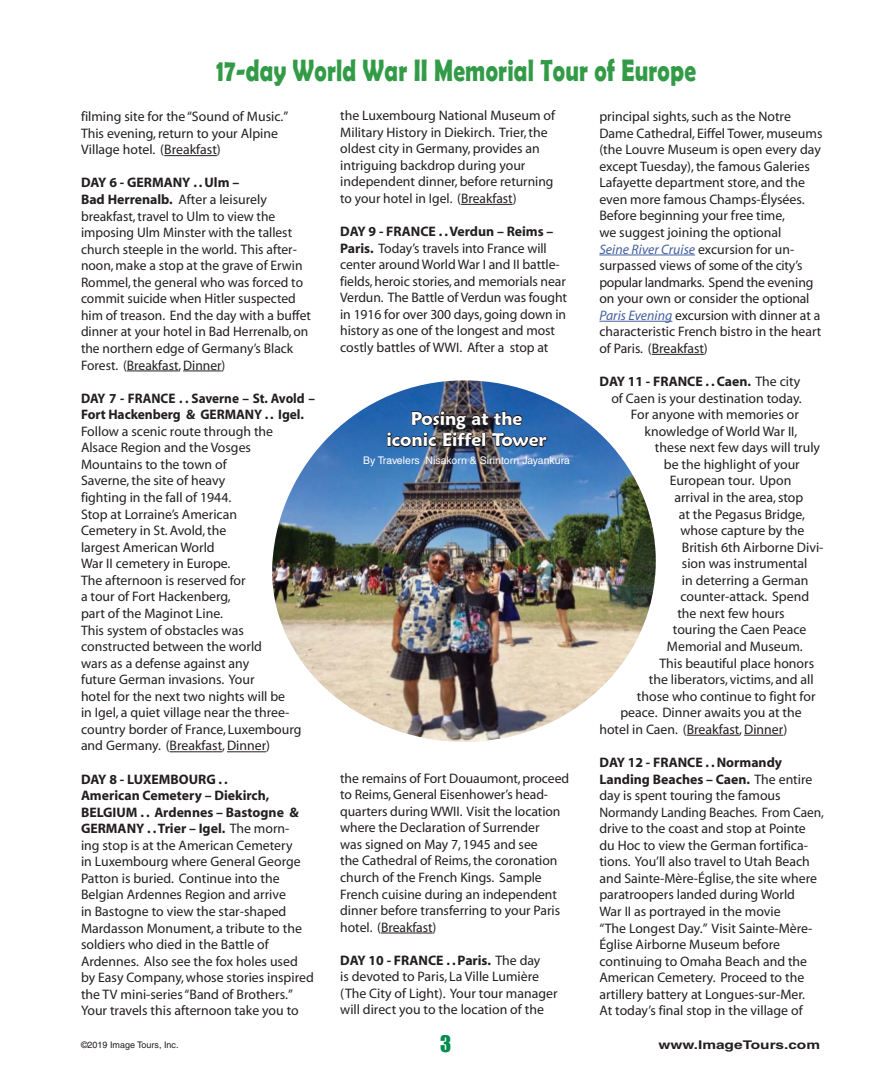
<style>
.page{position:relative;width:891px;height:1080px;background:#fff}
.page>*{position:absolute;margin:0;border:0;box-sizing:border-box;transform-origin:0 0}
.t1{font:700 31.05px "Berlin Sans FB Demi";letter-spacing:.01em;color:#339b47;scale:.75 1}
.t2{font:21px "Impact";color:#008c4d}
.t3{font:600 18px/21.6px "Maiandra GD";color:#fff;text-align:center}
.t4{font:13.8px/16.5px "Myriad";color:#231f20}
.t5{font:700 13.8px/16.5px "Myriad";letter-spacing:-.005em;color:#231f20;scale:.96 1}
.t6{font:700 13.8px "Myriad";letter-spacing:-.005em;color:#231f20}
.t7{font:700 12px "Helvetica";color:#231f20;scale:1.28 1}
.t8{font:10.5px "Helvetica";color:#fff}
.t9{font:9px "Helvetica";color:#231f20}
.s1{font-weight:700}
.s2{font-style:italic;color:#43609f}
.s3{font-weight:400}
</style>
<div class="page">
<hr style="left:164px;top:155px;width:53px;height:1px;background:#231f20">
<hr style="left:127px;top:371px;width:51px;height:1px;background:#231f20">
<hr style="left:183px;top:371px;width:39px;height:1px;background:#231f20">
<hr style="left:170px;top:751px;width:52px;height:1px;background:#231f20">
<hr style="left:227px;top:751px;width:39px;height:1px;background:#231f20">
<hr style="left:461px;top:204px;width:52px;height:1px;background:#231f20">
<hr style="left:381px;top:933px;width:52px;height:1px;background:#231f20">
<hr style="left:599px;top:255px;width:96px;height:1px;background:#43609f">
<hr style="left:599px;top:321px;width:73px;height:1px;background:#43609f">
<hr style="left:652px;top:354px;width:52px;height:1px;background:#231f20">
<hr style="left:687px;top:735px;width:52px;height:1px;background:#231f20">
<hr style="left:744px;top:735px;width:39px;height:1px;background:#231f20">
<img style="left:272px;top:380px;width:384px;height:362px">
<img style="left:385px;top:409px;width:164px;height:107px">
<h1 class="t1" style="left:217px;top:53px;width:641px">17-day World War II Memorial Tour of Europe</h1>
<p class="t4" style="left:81px;top:109px;width:209px">filming site for the “Sound of Music.”<br>This evening, return to your Alpine<br>Village hotel. (Breakfast)</p>
<p class="t4" style="left:81px;top:175px;width:231px"><span class="s1">DAY 6 - GERMANY . . Ulm –<br>Bad Herrenalb.</span> After a leisurely breakfast, travel to Ulm to view the imposing Ulm Minster with the tallest church steeple in the world. This after&shy;noon, make a stop at the grave of Erwin Rommel, the general who was forced to commit suicide when Hitler suspected him of treason. End the day with a buffet dinner at your hotel in Bad Herrenalb, on the northern edge of Germany’s Black Forest. (Breakfast, Dinner)</p>
<p class="t5" style="left:81px;top:390px;width:245px">DAY 7 - FRANCE . . Saverne – St. Avold –<br>Fort Hackenberg &amp; GERMANY . . Igel.</p>
<p class="t4" style="left:81px;top:424px;width:222px">Follow a scenic route through the<br>Alsace Region and the Vosges<br>Mountains to the town of<br>Saverne, the site of heavy<br>fighting in the fall of 1944.<br>Stop at Lorraine’s American<br>Cemetery in St. Avold, the<br>largest American World<br>War II cemetery in Europe.<br>The afternoon is reserved for<br>a tour of Fort Hackenberg,<br>part of the Maginot Line.<br>This system of obstacles was constructed between the world<br>wars as a defense against any<br>future German invasions. Your<br>hotel for the next two nights will be<br>in Igel, a quiet village near the three&shy;country border of France, Luxembourg and Germany. (Breakfast, Dinner)</p>
<p class="t4" style="left:81px;top:771px;width:234px"><span class="s1">DAY 8 - LUXEMBOURG . .<br>American Cemetery – Diekirch, BELGIUM . . Ardennes – Bastogne &amp; GERMANY . . Trier – Igel.</span> The morn-<br>ing stop is at the American Cemetery<br>in Luxembourg where General George Patton is buried. Continue into the Belgian Ardennes Region and arrive<br>in Bastogne to view the star-shaped Mardasson Monument, a tribute to the soldiers who died in the Battle of Ardennes. Also see the fox holes used by Easy Company, whose stories inspired the TV mini-series “Band of Brothers.” Your travels this afternoon take you to</p>
<p class="t9" style="left:81px;top:1040px;width:99px">©2019 Image Tours, Inc.</p>
<p class="t4" style="left:340px;top:108px;width:216px">the Luxembourg National Museum of Military History in Diekirch. Trier, the oldest city in Germany, provides an intriguing backdrop during your independent dinner, before returning to your hotel in Igel. (Breakfast)</p>
<p class="t4" style="left:340px;top:224px;width:228px"><span class="s1">DAY 9 - FRANCE . . Verdun – Reims – Paris.</span> Today’s travels into France will center around World War I and II battle&shy;fields, heroic stories, and memorials near Verdun. The Battle of Verdun was fought in 1916 for over 300 days, going down in history as one of the longest and most costly battles of WWI. After a stop at</p>
<h3 class="t3" style="left:387px;top:407px;width:162px">Posing at the iconic Eiffel Tower</h3>
<p class="t8" style="left:363px;top:455px;width:208px">By Travelers Nisakorn &amp; Sirintorn Jayankura</p>
<p class="t4" style="left:340px;top:770px;width:231px">the remains of Fort Douaumont, proceed to Reims, General Eisenhower’s head&shy;quarters during WWII. Visit the location where the Declaration of Surrender<br>was signed on May 7, 1945 and see<br>the Cathedral of Reims, the coronation church of the French Kings. Sample French cuisine during an independent dinner before transferring to your Paris hotel. (Breakfast)</p>
<p class="t4" style="left:340px;top:952px;width:219px"><span class="s1">DAY 10 - FRANCE . . Paris.</span> The day<br>is devoted to Paris, La Ville Lumière (The City of Light). Your tour manager will direct you to the location of the</p>
<p class="t4" style="left:599px;top:109px;width:225px">principal sights, such as the Notre Dame Cathedral, Eiffel Tower, museums (the Louvre Museum is open every day except Tuesday), the famous Galeries Lafayette department store, and the even more famous Champs-Élysées.<br>Before beginning your free time,<br>we suggest joining the optional<br><span class="s2">Seine River Cruise</span> excursion for un&shy;surpassed views of some of the city’s popular landmarks. Spend the evening on your own or consider the optional <span class="s2">Paris Evening</span> excursion with dinner at a characteristic French bistro in the heart of Paris. (Breakfast)</p>
<p class="t6" style="left:599px;top:374px;width:202px">DAY 11 - FRANCE . . Caen. <span class="s3">The city</span></p>
<p class="t4" style="left:611px;top:390px;width:192px">of Caen is your destination today.</p>
<p class="t4" style="left:631px;top:407px;width:170px">For anyone with memories or</p>
<p class="t4" style="left:644px;top:424px;width:155px">knowledge of World War II,</p>
<p class="t4" style="left:655px;top:440px;width:167px">these next few days will truly</p>
<p class="t4" style="left:664px;top:457px;width:137px">be the highlight of your</p>
<p class="t4" style="left:670px;top:473px;width:123px">European tour. Upon</p>
<p class="t4" style="left:674px;top:490px;width:131px">arrival in the area, stop</p>
<p class="t4" style="left:679px;top:506px;width:128px">at the Pegasus Bridge,</p>
<p class="t4" style="left:680px;top:523px;width:126px">whose capture by the</p>
<p class="t4" style="left:682px;top:539px;width:143px">British 6th Airborne Divi-</p>
<p class="t4" style="left:682px;top:556px;width:127px">sion was instrumental</p>
<p class="t4" style="left:682px;top:573px;width:128px">in deterring a German</p>
<p class="t4" style="left:680px;top:589px;width:130px">counter-attack. Spend</p>
<p class="t4" style="left:677px;top:606px;width:109px">the next few hours</p>
<p class="t4" style="left:673px;top:622px;width:135px">touring the Caen Peace</p>
<p class="t4" style="left:667px;top:639px;width:137px">Memorial and Museum.</p>
<p class="t4" style="left:659px;top:655px;width:156px">This beautiful place honors</p>
<p class="t4" style="left:649px;top:672px;width:166px">the liberators, victims, and all</p>
<p class="t4" style="left:637px;top:688px;width:180px">those who continue to fight for</p>
<p class="t4" style="left:620px;top:705px;width:183px">peace. Dinner awaits you at the</p>
<p class="t4" style="left:599px;top:722px;width:189px">hotel in Caen. (Breakfast, Dinner)</p>
<p class="t4" style="left:599px;top:755px;width:226px"><span class="s1">DAY 12 - FRANCE . . Normandy Landing Beaches – Caen.</span> The entire day is spent touring the famous Normandy Landing Beaches. From Caen, drive to the coast and stop at Pointe du Hoc to view the German fortifica&shy;tions. You’ll also travel to Utah Beach and Sainte-Mère-Église, the site where paratroopers landed during World<br>War II as portrayed in the movie<br>“The Longest Day.” Visit Sainte-Mère-Église Airborne Museum before continuing to Omaha Beach and the American Cemetery. Proceed to the artillery battery at Longues-sur-Mer.<br>At today’s final stop in the village of</p>
<h2 class="t2" style="left:440px;top:1027px;width:13px">3</h2>
<p class="t7" style="left:658px;top:1037px;width:128px">www.ImageTours.com</p>
</div>
